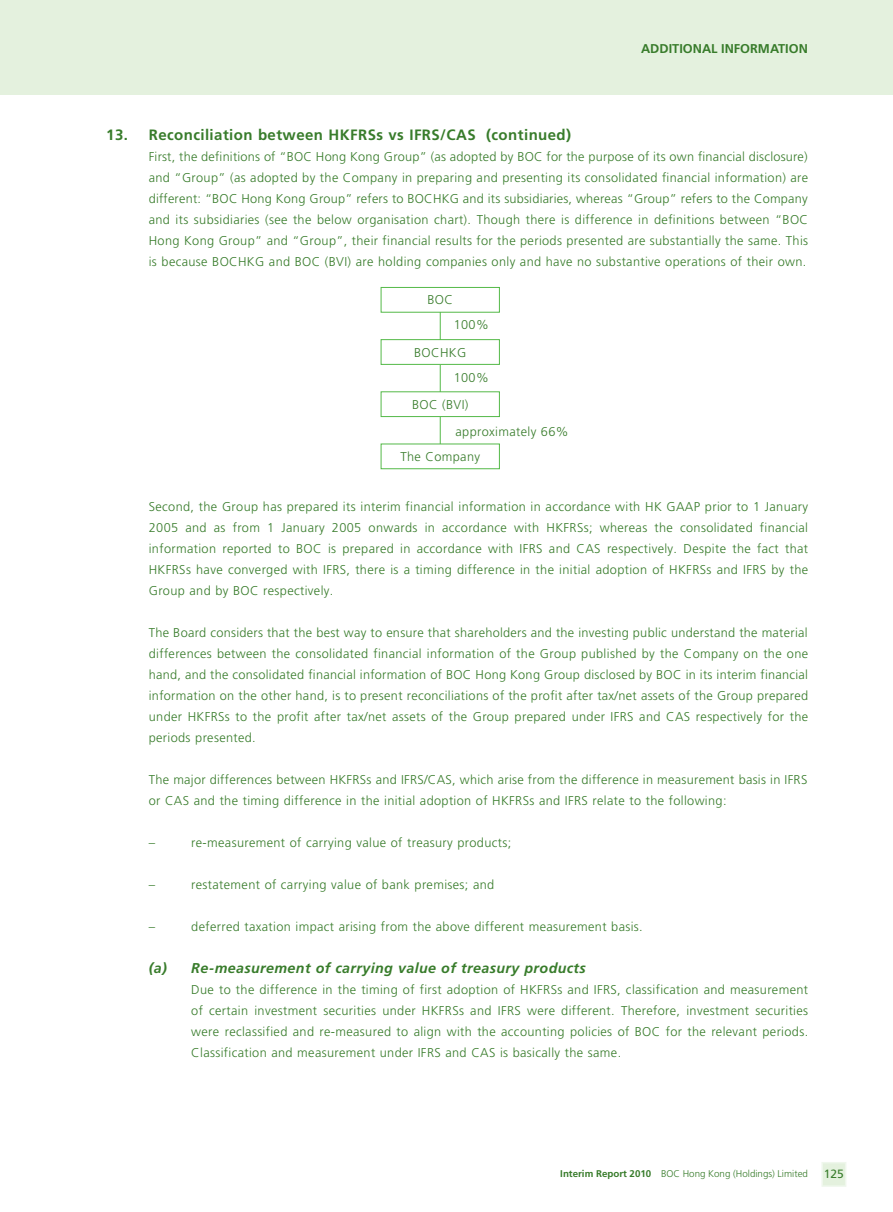
<style>
.page{position:relative;width:893px;height:1212px;background:#fff}
.page>*{position:absolute;margin:0;border:0;box-sizing:border-box;transform-origin:0 0}
.t1{font:700 15px "Frutiger LT Std";letter-spacing:.03em;color:#387c2b}
.t2{font:italic 700 14.25px "Frutiger LT Std";letter-spacing:.03em;color:#387c2b}
.t3{font:300 12.75px/21px "Frutiger LT Std";letter-spacing:.03em;color:#387c2b;text-align:justify}
.t4{font:700 12.75px "Frutiger LT Std";color:#387c2b}
.t5{font:12px "Frutiger LT Std";color:#387c2b}
.t6{font:300 9.75px "Frutiger LT Std";color:#387c2b}
.s1{font-weight:700}
</style>
<div class="page">
<div style="left:0;top:0;width:893px;height:94px;background:#e4f1de"></div>
<div style="left:822px;top:1163px;width:23px;height:23px;background:#e4f1de"></div>
<div style="left:821px;top:1162px;width:25px;height:25px;border:2px solid #eff7ec"></div>
<hr style="left:440px;top:302px;width:1px;height:156px;background:#54b948">
<div style="left:381px;top:287px;width:118px;height:25px;background:#fff"></div>
<div style="left:381px;top:287px;width:119px;height:26px;border:1px solid #54b948"></div>
<div style="left:381px;top:340px;width:118px;height:24px;background:#fff"></div>
<div style="left:381px;top:339px;width:119px;height:26px;border:1px solid #54b948"></div>
<div style="left:381px;top:392px;width:118px;height:25px;background:#fff"></div>
<div style="left:381px;top:391px;width:119px;height:26px;border:1px solid #54b948"></div>
<div style="left:381px;top:444px;width:118px;height:25px;background:#fff"></div>
<div style="left:381px;top:444px;width:119px;height:25px;border:1px solid #54b948"></div>
<p class="t4" style="left:641px;top:43px;width:168px">ADDITIONAL INFORMATION</p>
<p class="t1" style="left:106px;top:128px;width:466px">13. Reconciliation between HKFRSs vs IFRS/CAS (continued)</p>
<p class="t3" style="left:149px;top:147px;width:661px">First, the definitions of “BOC Hong Kong Group” (as adopted by BOC for the purpose of its own financial disclosure) and “Group” (as adopted by the Company in preparing and presenting its consolidated financial information) are different: “BOC Hong Kong Group” refers to BOCHKG and its subsidiaries, whereas “Group” refers to the Company and its subsidiaries (see the below organisation chart). Though there is difference in definitions between “BOC Hong Kong Group” and “Group”, their financial results for the periods presented are substantially the same. This is because BOCHKG and BOC (BVI) are holding companies only and have no substantive operations of their own.</p>
<p class="t3" style="left:427px;top:290px;width:27px">BOC</p>
<p class="t3" style="left:454px;top:315px;width:37px">100%</p>
<p class="t3" style="left:414px;top:342px;width:54px">BOCHKG</p>
<p class="t3" style="left:454px;top:368px;width:37px">100%</p>
<p class="t3" style="left:412px;top:394px;width:58px">BOC (BVI)</p>
<p class="t3" style="left:455px;top:421px;width:115px">approximately 66%</p>
<p class="t3" style="left:400px;top:447px;width:81px">The Company</p>
<p class="t3" style="left:149px;top:497px;width:661px">Second, the Group has prepared its interim financial information in accordance with HK GAAP prior to 1 January 2005 and as from 1 January 2005 onwards in accordance with HKFRSs; whereas the consolidated financial information reported to BOC is prepared in accordance with IFRS and CAS respectively. Despite the fact that HKFRSs have converged with IFRS, there is a timing difference in the initial adoption of HKFRSs and IFRS by the Group and by BOC respectively.</p>
<p class="t3" style="left:149px;top:623px;width:661px">The Board considers that the best way to ensure that shareholders and the investing public understand the material differences between the consolidated financial information of the Group published by the Company on the one hand, and the consolidated financial information of BOC Hong Kong Group disclosed by BOC in its interim financial information on the other hand, is to present reconciliations of the profit after tax/net assets of the Group prepared under HKFRSs to the profit after tax/net assets of the Group prepared under IFRS and CAS respectively for the periods presented.</p>
<p class="t3" style="left:149px;top:770px;width:660px">The major differences between HKFRSs and IFRS/CAS, which arise from the difference in measurement basis in IFRS or CAS and the timing difference in the initial adoption of HKFRSs and IFRS relate to the following:</p>
<p class="t3" style="left:149px;top:833px;width:8px">–</p>
<p class="t3" style="left:191px;top:833px;width:321px">re-measurement of carrying value of treasury products;</p>
<p class="t3" style="left:149px;top:875px;width:8px">–</p>
<p class="t3" style="left:191px;top:875px;width:304px">restatement of carrying value of bank premises; and</p>
<p class="t3" style="left:149px;top:917px;width:8px">–</p>
<p class="t3" style="left:191px;top:917px;width:453px">deferred taxation impact arising from the above different measurement basis.</p>
<p class="t2" style="left:149px;top:962px;width:439px">(a) Re-measurement of carrying value of treasury products</p>
<p class="t3" style="left:191px;top:980px;width:618px">Due to the difference in the timing of first adoption of HKFRSs and IFRS, classification and measurement of certain investment securities under HKFRSs and IFRS were different. Therefore, investment securities were reclassified and re-measured to align with the accounting policies of BOC for the relevant periods.<br>Classification and measurement under IFRS and CAS is basically the same.</p>
<p class="t6" style="left:560px;top:1170px;width:249px"><span class="s1">Interim Report 2010</span> BOC Hong Kong (Holdings) Limited</p>
<p class="t5" style="left:824px;top:1167px;width:22px">125</p>
</div>
